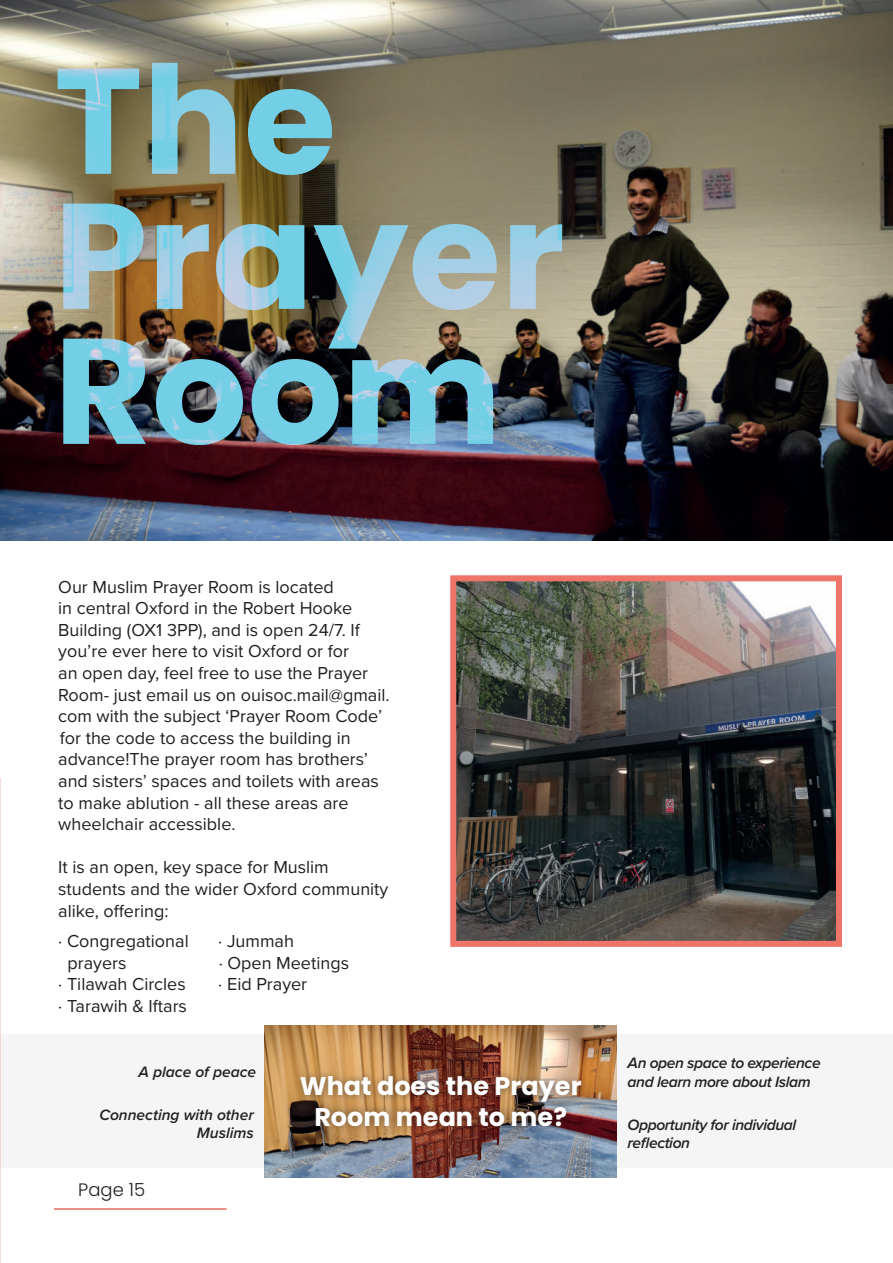
<style>
.page{position:relative;width:893px;height:1263px;background:#fff}
.page>*{position:absolute;margin:0;border:0;box-sizing:border-box;transform-origin:0 0}
.t1{font:700 150px/135px "Poppins";color:#72cfe6}
.t2{font:700 25.5px "Poppins";color:#fff}
.t3{font:18px/21.6px "Proxima Nova";color:#231f20}
.t4{font:300 18px "Poppins";color:#231f20}
.t5{font:italic 600 15.6px/18.8px "Proxima Nova";letter-spacing:-.025em;color:#231f20}
.t6{font:italic 600 15.6px "Proxima Nova";color:#231f20}
</style>
<div class="page">
<hr style="left:54px;top:1208px;width:173px;height:2px;background:#e96a5f">
<div style="left:0;top:1034px;width:893px;height:133px;background:#f5f5f6"></div>
<img style="left:457px;top:582px;width:378px;height:358px">
<div style="left:450px;top:575px;width:392px;height:372px;border:6px solid #ef756a"></div>
<img style="left:0;top:0;width:893px;height:541px">
<img style="left:265px;top:1025px;width:351px;height:152px">
<div style="left:293px;top:1069px;width:295px;height:64px;background:#231f20;opacity:.5"></div>
<h1 class="t1" style="left:54px;top:55px;width:513px">The<br>Prayer<br>Room</h1>
<p class="t3" style="left:58px;top:575px;width:333px">Our Muslim Prayer Room is located<br>in central Oxford in the Robert Hooke Building (OX1 3PP), and is open 24/7. If you’re ever here to visit Oxford or for<br>an open day, feel free to use the Prayer Room- just email us on ouisoc.mail@gmail. com with the subject ‘Prayer Room Code’ for the code to access the building in advance!The prayer room has brothers’ and sisters’ spaces and toilets with areas to make ablution - all these areas are wheelchair accessible.</p>
<p class="t3" style="left:58px;top:856px;width:332px">It is an open, key space for Muslim students and the wider Oxford community alike, offering:</p>
<p class="t3" style="left:58px;top:930px;width:132px">∙ Congregational</p>
<p class="t3" style="left:218px;top:930px;width:77px">∙ Jummah</p>
<p class="t3" style="left:68px;top:951px;width:61px">prayers</p>
<p class="t3" style="left:219px;top:951px;width:132px">∙ Open Meetings</p>
<p class="t3" style="left:58px;top:973px;width:129px">∙ Tilawah Circles</p>
<p class="t3" style="left:218px;top:973px;width:90px">∙ Eid Prayer</p>
<p class="t3" style="left:58px;top:994px;width:130px">∙ Tarawih &amp; Iftars</p>
<p class="t6" style="left:139px;top:1060px;width:119px">A place of peace</p>
<p class="t5" style="left:628px;top:1053px;width:195px">An open space to experience and learn more about Islam</p>
<h2 class="t2" style="left:300px;top:1072px;width:283px">What does the Prayer</h2>
<p class="t6" style="left:99px;top:1103px;width:156px">Connecting with other</p>
<h2 class="t2" style="left:314px;top:1102px;width:254px">Room mean to me?</h2>
<p class="t6" style="left:197px;top:1121px;width:59px">Muslims</p>
<p class="t5" style="left:628px;top:1115px;width:170px">Opportunity for individual reflection</p>
<p class="t4" style="left:78px;top:1179px;width:68px">Page 15</p>
</div>
